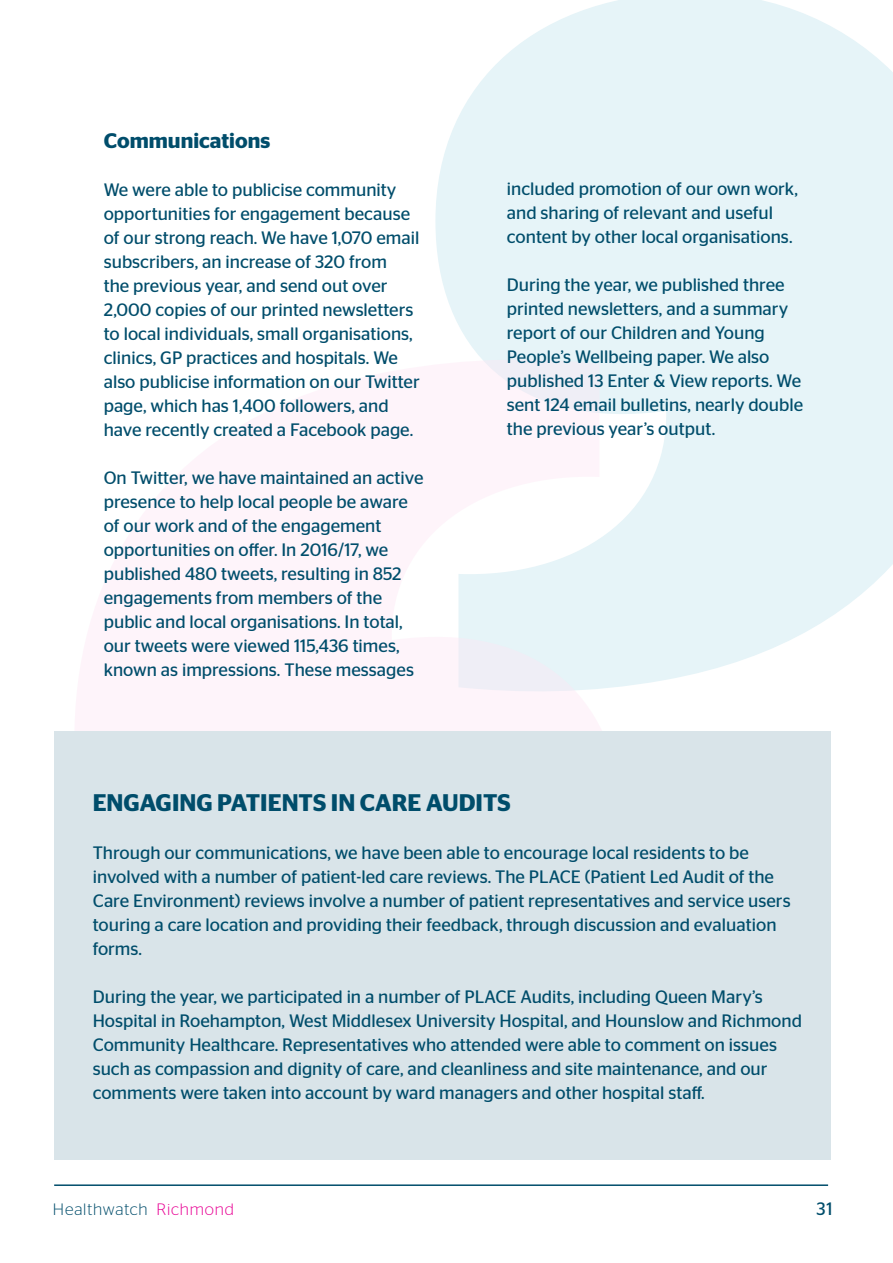
<style>
.page{position:relative;width:893px;height:1263px;background:#fff}
.page>*{position:absolute;margin:0;border:0;box-sizing:border-box;transform-origin:0 0}
.t1{font:600 24px "Stag Sans";color:#004d6b}
.t2{font:600 21px "Stag Sans";color:#004d6b}
.t3{font:18px/24px "Stag Sans";color:#004d6b}
.t4{font:300 16.5px "Stag Sans";letter-spacing:.05em;color:#004d6b}
.s1{color:#e80094}
</style>
<div class="page">
<hr style="left:54px;top:1184px;width:774px;height:2px;background:#004d6b">
<svg style="left:435px;top:0;width:458px;height:687px;background:#e8f5f8"></svg>
<svg style="left:75px;top:358px;width:547px;height:373px;fill:#fef4fa"></svg>
<div style="left:54px;top:731px;width:776px;height:429px;background:#d9e4e9"></div>
<p class="t2" style="left:104px;top:128px;width:168px">Communications</p>
<p class="t3" style="left:104px;top:177px;width:317px">We were able to publicise community opportunities for engagement because of our strong reach. We have 1,070 email subscribers, an increase of 320 from<br>the previous year, and send out over 2,000 copies of our printed newsletters to local individuals, small organisations, clinics, GP practices and hospitals. We also publicise information on our Twitter page, which has 1,400 followers, and have recently created a Facebook page.</p>
<p class="t3" style="left:104px;top:465px;width:321px">On Twitter, we have maintained an active presence to help local people be aware of our work and of the engagement opportunities on offer. In 2016/17, we published 480 tweets, resulting in 852 engagements from members of the public and local organisations. In total, our tweets were viewed 115,436 times, known as impressions. These messages</p>
<p class="t3" style="left:507px;top:177px;width:293px">included promotion of our own work, and sharing of relevant and useful content by other local organisations.</p>
<p class="t3" style="left:507px;top:273px;width:298px">During the year, we published three printed newsletters, and a summary report of our Children and Young People’s Wellbeing paper. We also published 13 Enter &amp; View reports. We sent 124 email bulletins, nearly double the previous year’s output.</p>
<h1 class="t1" style="left:93px;top:789px;width:420px">ENGAGING PATIENTS IN CARE AUDITS</h1>
<p class="t3" style="left:93px;top:841px;width:699px">Through our communications, we have been able to encourage local residents to be involved with a number of patient-led care reviews. The PLACE (Patient Led Audit of the Care Environment) reviews involve a number of patient representatives and service users touring a care location and providing their feedback, through discussion and evaluation forms.</p>
<p class="t3" style="left:93px;top:984px;width:711px">During the year, we participated in a number of PLACE Audits, including Queen Mary’s Hospital in Roehampton, West Middlesex University Hospital, and Hounslow and Richmond Community Healthcare. Representatives who attended were able to comment on issues such as compassion and dignity of care, and cleanliness and site maintenance, and our comments were taken into account by ward managers and other hospital staff.</p>
<p class="t4" style="left:53px;top:1200px;width:183px">Healthwatch <span class="s1">Richmond</span></p>
<p class="t3" style="left:816px;top:1196px;width:18px">31</p>
</div>
